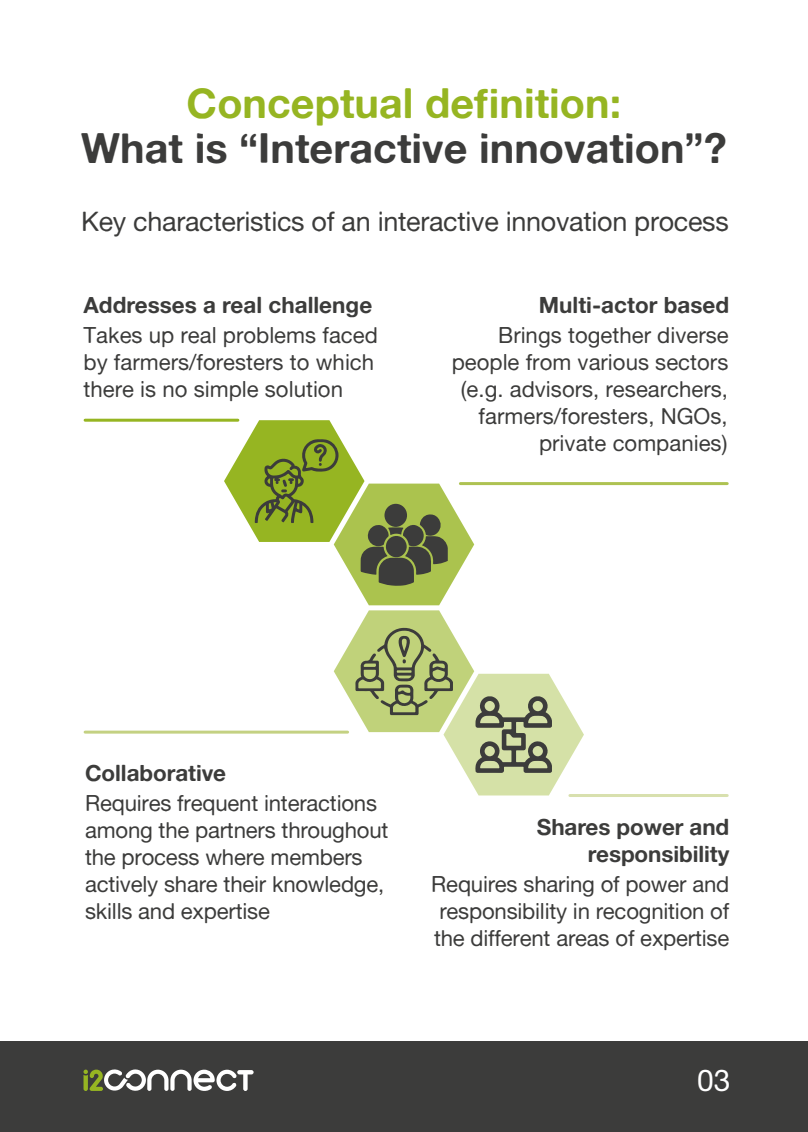
<style>
.page{position:relative;width:808px;height:1132px;background:#fff}
.page>*{position:absolute;margin:0;border:0;box-sizing:border-box;transform-origin:0 0}
.t1{font:41.4px "Alte Haas Grotesk Bold";color:#3c3c3b}
.t2{font:41.4px "Alte Haas Grotesk Bold";color:#96b522}
.t3{font:30px "Alte Haas Grotesk";color:#fff}
.t4{font:27px "Alte Haas Grotesk";letter-spacing:-.01em;color:#3c3c3b}
.t5{font:22.5px/27px "Alte Haas Grotesk Bold";letter-spacing:-.005em;color:#3c3c3b;text-align:right}
.t6{font:22.2px/27px "Alte Haas Grotesk";letter-spacing:-.005em;color:#3c3c3b}
</style>
<div class="page">
<div style="left:0;top:1041px;width:808px;height:90px;background:#3c3c3b"></div>
<svg style="left:83px;top:1069px;width:171px;height:22px"></svg>
<hr style="left:85px;top:418px;width:153px;height:3px;background:#96b522">
<hr style="left:85px;top:730px;width:263px;height:3px;background:#c4d182">
<hr style="left:460px;top:482px;width:267px;height:3px;background:#aec252">
<hr style="left:570px;top:793px;width:157px;height:3px;background:#d8e0ae">
<svg style="left:224px;top:420px;width:360px;height:375px"></svg>
<h1 class="t2" style="left:187px;top:78px;width:436px">Conceptual definition:</h1>
<h1 class="t1" style="left:81px;top:122px;width:647px">What is “Interactive innovation”?</h1>
<p class="t4" style="left:81px;top:206px;width:649px">Key characteristics of an interactive innovation process</p>
<p class="t5" style="left:83px;top:291px;width:290px">Addresses a real challenge</p>
<p class="t6" style="left:83px;top:321px;width:296px">Takes up real problems faced by farmers/foresters to which there is no simple solution</p>
<p class="t5" style="left:539px;top:291px;width:192px">Multi-actor based</p>
<p class="t6" style="left:452px;top:321px;width:279px;text-align:right">Brings together diverse people from various sectors (e.g. advisors, researchers, farmers/foresters, NGOs, private companies)</p>
<p class="t5" style="left:85px;top:758px;width:143px">Collaborative</p>
<p class="t6" style="left:85px;top:789px;width:305px">Requires frequent interactions among the partners throughout the process where members actively share their knowledge, skills and expertise</p>
<p class="t5" style="left:537px;top:812px;width:194px">Shares power and responsibility</p>
<p class="t6" style="left:431px;top:869px;width:300px;text-align:justify">Requires sharing of power and responsibility in recognition of the different areas of expertise</p>
<h2 class="t3" style="left:697px;top:1062px;width:35px">03</h2>
</div>
